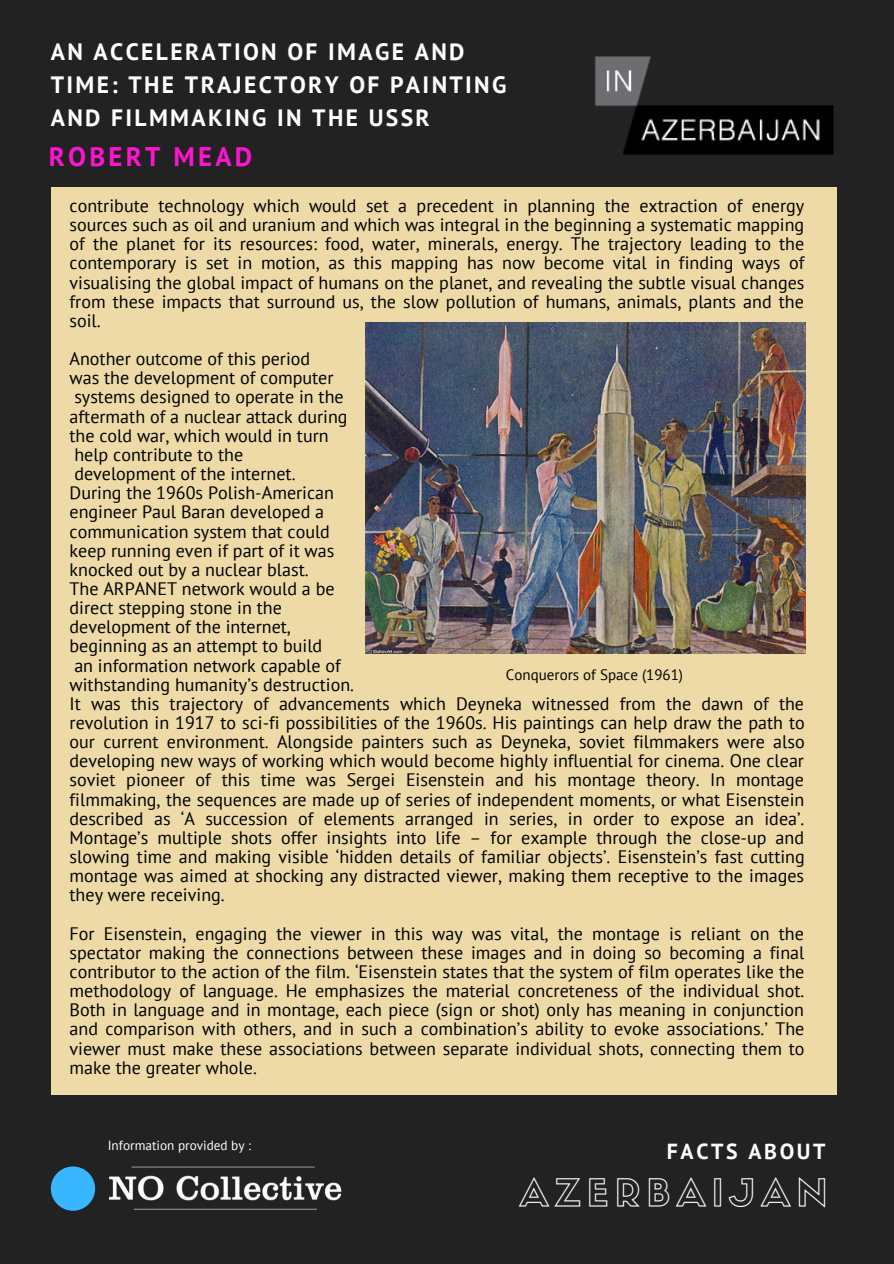
<style>
.page{position:relative;width:894px;height:1264px;background:#fff}
.page>*{position:absolute;margin:0;border:0;box-sizing:border-box;transform-origin:0 0}
.t1{font:36.6px "Sifonn Basic Outline";letter-spacing:.18em;color:#fff}
.t2{font:700 26.85px "PT Sans";letter-spacing:.12em;color:#fd14d0}
.t3{font:700 23.55px/33px "PT Sans";letter-spacing:.1em;color:#fff}
.t4{font:700 21.75px "PT Sans";letter-spacing:.12em;color:#fff}
.t5{font:18px/19.2px "PT Sans";color:#000;text-align:justify}
.t6{font:15px "PT Sans";color:#000}
.t7{font:13.2px "PT Sans";color:#fff}
</style>
<div class="page">
<div style="left:0;top:0;width:893px;height:1263px;background:#222"></div>
<img style="left:594px;top:56px;width:240px;height:99px">
<img style="left:95px;top:1166px;width:247px;height:44px">
<div style="left:51px;top:187px;width:785px;height:908px;background:#eddaa6"></div>
<svg style="left:51px;top:1166px;width:44px;height:44px"></svg>
<img style="left:365px;top:323px;width:440px;height:331px">
<p class="t3" style="left:51px;top:34px;width:457px">AN ACCELERATION OF IMAGE AND<br>TIME: THE TRAJECTORY OF PAINTING<br>AND FILMMAKING IN THE USSR</p>
<p class="t2" style="left:49px;top:138px;width:205px">ROBERT MEAD</p>
<p class="t5" style="left:69px;top:196px;width:736px">contribute technology which would set a precedent in planning the extraction of energy sources such as oil and uranium and which was integral in the beginning a systematic mapping of the planet for its resources: food, water, minerals, energy. The trajectory leading to the contemporary is set in motion, as this mapping has now become vital in finding ways of visualising the global impact of humans on the planet, and revealing the subtle visual changes from these impacts that surround us, the slow pollution of humans, animals, plants and the soil.</p>
<p class="t5" style="left:69px;top:349px;width:242px">Another outcome of this period</p>
<p class="t5" style="left:69px;top:368px;width:265px">was the development of computer</p>
<p class="t5" style="left:74px;top:387px;width:271px">systems designed to operate in the</p>
<p class="t5" style="left:69px;top:406px;width:279px">aftermath of a nuclear attack during</p>
<p class="t5" style="left:69px;top:425px;width:261px">the cold war, which would in turn</p>
<p class="t5" style="left:74px;top:444px;width:170px">help contribute to the</p>
<p class="t5" style="left:74px;top:464px;width:223px">development of the internet.</p>
<p class="t5" style="left:69px;top:483px;width:266px">During the 1960s Polish-American</p>
<p class="t5" style="left:69px;top:502px;width:256px">engineer Paul Baran developed a</p>
<p class="t5" style="left:69px;top:521px;width:262px">communication system that could</p>
<p class="t5" style="left:69px;top:540px;width:266px">keep running even if part of it was</p>
<p class="t5" style="left:69px;top:559px;width:240px">knocked out by a nuclear blast.</p>
<p class="t5" style="left:69px;top:578px;width:266px">The ARPANET network would a be</p>
<p class="t5" style="left:69px;top:598px;width:214px">direct stepping stone in the</p>
<p class="t5" style="left:69px;top:617px;width:223px">development of the internet,</p>
<p class="t5" style="left:69px;top:636px;width:254px">beginning as an attempt to build</p>
<p class="t5" style="left:74px;top:655px;width:268px">an information network capable of</p>
<p class="t5" style="left:69px;top:674px;width:286px">withstanding humanity’s destruction.</p>
<p class="t5" style="left:69px;top:693px;width:736px">It was this trajectory of advancements which Deyneka witnessed from the dawn of the revolution in 1917 to sci-fi possibilities of the 1960s. His paintings can help draw the path to our current environment. Alongside painters such as Deyneka, soviet filmmakers were also developing new ways of working which would become highly influential for cinema. One clear soviet pioneer of this time was Sergei Eisenstein and his montage theory. In montage filmmaking, the sequences are made up of series of independent moments, or what Eisenstein described as ‘A succession of elements arranged in series, in order to expose an idea’.<br>Montage’s multiple shots offer insights into life – for example through the close-up and slowing time and making visible ‘hidden details of familiar objects’. Eisenstein’s fast cutting montage was aimed at shocking any distracted viewer, making them receptive to the images they were receiving.</p>
<p class="t5" style="left:69px;top:923px;width:736px">For Eisenstein, engaging the viewer in this way was vital, the montage is reliant on the spectator making the connections between these images and in doing so becoming a final contributor to the action of the film. ‘Eisenstein states that the system of film operates like the methodology of language. He emphasizes the material concreteness of the individual shot.<br>Both in language and in montage, each piece (sign or shot) only has meaning in conjunction and comparison with others, and in such a combination’s ability to evoke associations.’ The viewer must make these associations between separate individual shots, connecting them to make the greater whole.</p>
<p class="t6" style="left:506px;top:664px;width:179px">Conquerors of Space (1961)</p>
<p class="t7" style="left:108px;top:1136px;width:145px">Information provided by :</p>
<p class="t4" style="left:666px;top:1136px;width:160px">FACTS ABOUT</p>
<p class="t1" style="left:520px;top:1178px;width:309px">AZERBAIJAN</p>
</div>
